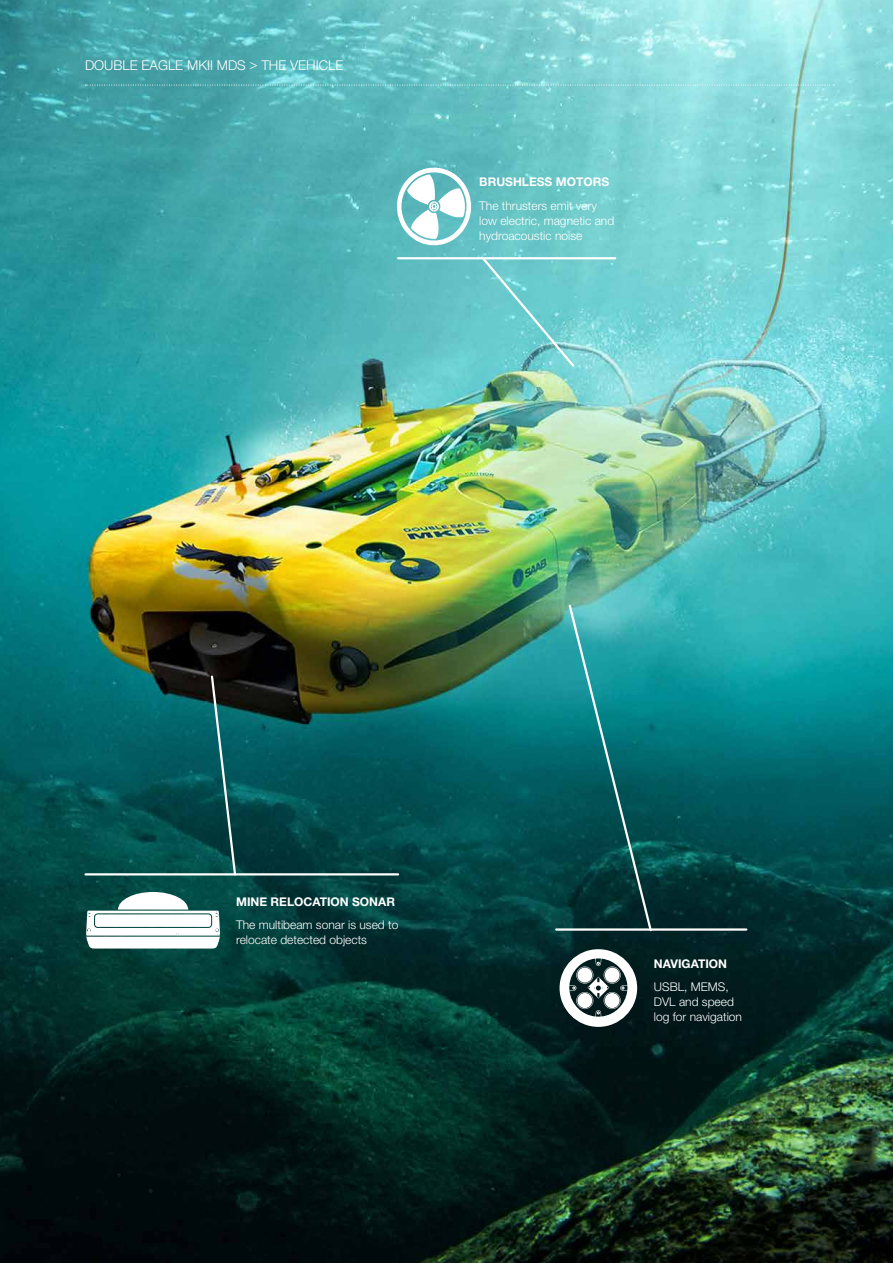
<style>
.page{position:relative;width:893px;height:1263px;background:#fff}
.page>*{position:absolute;margin:0;border:0;box-sizing:border-box;transform-origin:0 0}
.t1{font:300 13.5px "Helvetica Neue LT Std";color:#fff}
.t2{font:300 12px/15px "Helvetica Neue LT Std";color:#fff}
.t3{font:700 12px "Helvetica Neue LT Std";color:#fff}
</style>
<div class="page">
<img style="left:0;top:0;width:893px;height:1263px">
<svg style="left:85px;top:85px;width:749px;height:1px"></svg>
<svg style="left:209px;top:674px;width:28px;height:203px;background:#195658"></svg>
<svg style="left:567px;top:603px;width:86px;height:330px;background:#146f73"></svg>
<hr style="left:85px;top:873px;width:313px;height:2px;background:#fff">
<hr style="left:398px;top:257px;width:217px;height:2px;background:#fff">
<hr style="left:556px;top:928px;width:190px;height:3px;background:#fff">
<svg style="left:86px;top:892px;width:134px;height:56px"></svg>
<div style="left:95px;top:914px;width:116px;height:13px;background:#fff;border-radius:3px"></div>
<svg style="left:395px;top:166px;width:181px;height:203px;background:#74cacc"></svg>
<svg style="left:560px;top:949px;width:77px;height:78px"></svg>
<p class="t1" style="left:85px;top:57px;width:260px">DOUBLE EAGLE MKII MDS &gt; THE VEHICLE</p>
<p class="t3" style="left:479px;top:175px;width:131px">BRUSHLESS MOTORS</p>
<p class="t2" style="left:479px;top:198px;width:136px">The thrusters emit very low electric, magnetic and hydroacoustic noise</p>
<p class="t3" style="left:236px;top:894px;width:160px">MINE RELOCATION SONAR</p>
<p class="t2" style="left:236px;top:917px;width:164px">The multibeam sonar is used to relocate detected objects</p>
<p class="t3" style="left:654px;top:956px;width:75px">NAVIGATION</p>
<p class="t2" style="left:654px;top:979px;width:90px">USBL, MEMS,<br>DVL and speed log for navigation</p>
</div>
